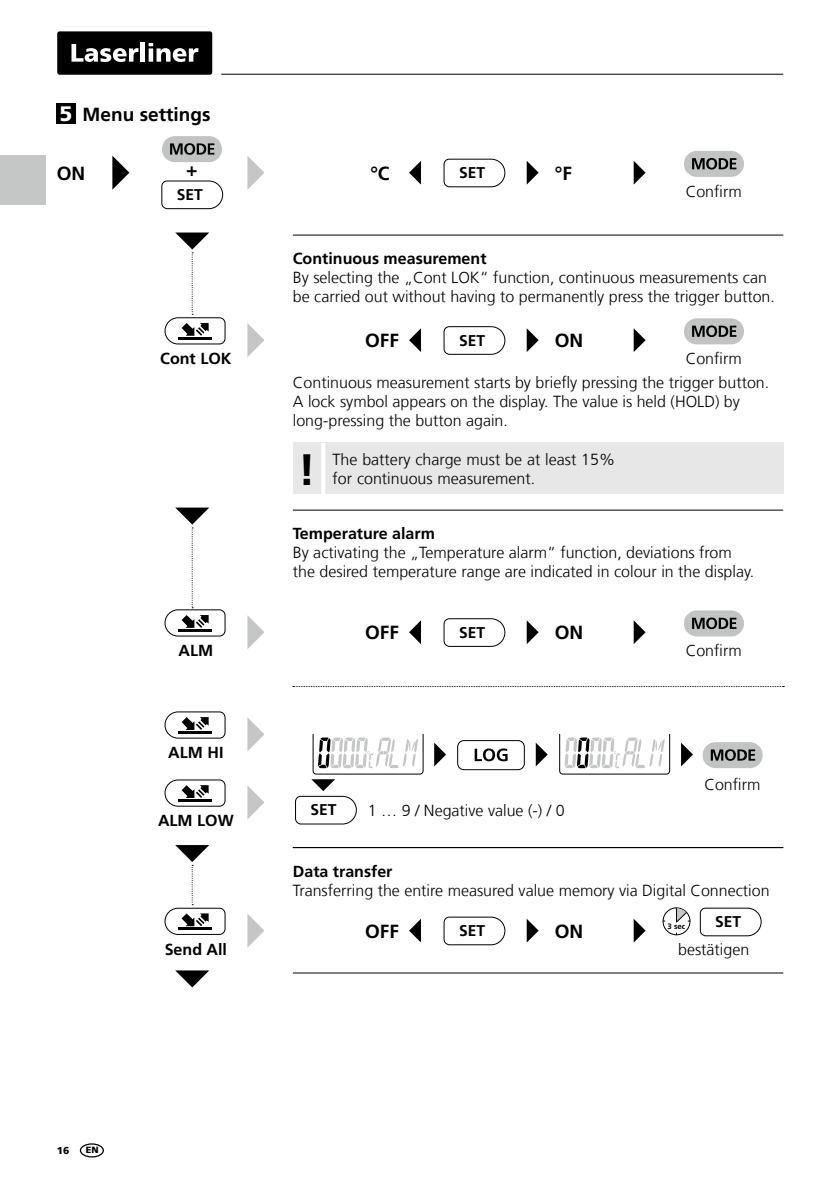
<style>
.page{position:relative;width:840px;height:1191px;background:#fff}
.page>*{position:absolute;margin:0;border:0;box-sizing:border-box;transform-origin:0 0}
.t1{font:700 44px "Frutiger LT Com";color:#000}
.t2{font:900 21px "Frutiger LT Com";color:#fff}
.t3{font:700 19px "Frutiger LT Com";color:#000}
.t4{font:300 16px/19.2px "Frutiger LT Com";color:#000}
.t5{font:700 16px "Frutiger LT Com";color:#000}
.t6{font:700 15.6px "Frutiger LT Com";color:#000}
.t7{font:900 10px "Frutiger LT Com";color:#000}
.t8{font:900 9px "Frutiger LT Com";color:#000}
.t9{font:700 7.8px "Frutiger LT Com";color:#000}
</style>
<div class="page">
<hr style="left:221px;top:74px;width:561px;height:1px;background:#000">
<div style="left:57px;top:31px;width:155px;height:44px;background:#000;border-radius:2px"></div>
<svg style="left:71px;top:44px;width:67px;height:18px"></svg>
<hr style="left:141px;top:43px;width:4px;height:19px;background:#fff">
<svg style="left:148px;top:43px;width:50px;height:19px"></svg>
<div style="left:57px;top:103px;width:19px;height:21px;background:#000"></div>
<svg style="left:112px;top:156px;width:17px;height:34px"></svg>
<svg style="left:162px;top:136px;width:60px;height:26px"></svg>
<svg style="left:161px;top:181px;width:62px;height:28px"></svg>
<svg style="left:247px;top:156px;width:17px;height:34px"></svg>
<svg style="left:526px;top:161px;width:12px;height:24px"></svg>
<svg style="left:409px;top:161px;width:12px;height:24px"></svg>
<svg style="left:443px;top:159px;width:62px;height:28px"></svg>
<svg style="left:633px;top:161px;width:12px;height:24px"></svg>
<svg style="left:684px;top:151px;width:59px;height:26px"></svg>
<svg style="left:526px;top:620px;width:12px;height:24px"></svg>
<svg style="left:409px;top:620px;width:12px;height:24px"></svg>
<svg style="left:443px;top:618px;width:62px;height:28px"></svg>
<svg style="left:247px;top:615px;width:17px;height:34px"></svg>
<hr style="left:293px;top:510px;width:489px;height:1px;background:#000">
<svg style="left:293px;top:686px;width:490px;height:1px"></svg>
<svg style="left:247px;top:717px;width:17px;height:34px"></svg>
<svg style="left:247px;top:785px;width:17px;height:34px"></svg>
<svg style="left:164px;top:711px;width:61px;height:27px"></svg>
<hr style="left:178px;top:731px;width:34px;height:2px;background:#000">
<svg style="left:164px;top:779px;width:61px;height:27px"></svg>
<hr style="left:178px;top:799px;width:34px;height:2px;background:#000">
<svg style="left:164px;top:507px;width:61px;height:129px"></svg>
<svg style="left:633px;top:620px;width:12px;height:24px"></svg>
<svg style="left:684px;top:610px;width:59px;height:26px"></svg>
<svg style="left:559px;top:734px;width:110px;height:40px"></svg>
<svg style="left:295px;top:734px;width:128px;height:90px"></svg>
<svg style="left:434px;top:742px;width:12px;height:24px"></svg>
<svg style="left:535px;top:742px;width:12px;height:24px"></svg>
<div style="left:457px;top:740px;width:67px;height:30px;border:1px solid #000;border-radius:6px"></div>
<svg style="left:474px;top:748px;width:33px;height:13px"></svg>
<svg style="left:681px;top:742px;width:11px;height:24px"></svg>
<svg style="left:702px;top:742px;width:60px;height:26px"></svg>
<svg style="left:526px;top:919px;width:12px;height:23px"></svg>
<svg style="left:409px;top:919px;width:12px;height:23px"></svg>
<svg style="left:443px;top:917px;width:62px;height:28px"></svg>
<svg style="left:699px;top:908px;width:61px;height:28px"></svg>
<svg style="left:247px;top:914px;width:17px;height:33px"></svg>
<svg style="left:633px;top:919px;width:12px;height:23px"></svg>
<hr style="left:293px;top:847px;width:489px;height:1px;background:#000">
<hr style="left:293px;top:972px;width:489px;height:1px;background:#000">
<div style="left:662px;top:907px;width:28px;height:28px;border:1px solid #000;border-radius:50%"></div>
<svg style="left:675px;top:908px;width:14px;height:14px"></svg>
<svg style="left:164px;top:845px;width:61px;height:89px"></svg>
<svg style="left:175px;top:970px;width:34px;height:17px"></svg>
<svg style="left:526px;top:328px;width:12px;height:24px"></svg>
<svg style="left:409px;top:328px;width:12px;height:24px"></svg>
<svg style="left:443px;top:326px;width:62px;height:28px"></svg>
<svg style="left:247px;top:323px;width:17px;height:34px"></svg>
<hr style="left:293px;top:235px;width:489px;height:1px;background:#000">
<svg style="left:164px;top:232px;width:61px;height:112px"></svg>
<svg style="left:633px;top:328px;width:12px;height:24px"></svg>
<svg style="left:684px;top:318px;width:59px;height:26px"></svg>
<div style="left:293px;top:443px;width:489px;height:51px;background:#e7e7e7"></div>
<hr style="left:321px;top:443px;width:4px;height:51px;background:#fff">
<div style="left:80px;top:1143px;width:24px;height:14px;border:1px solid #000;border-radius:50%"></div>
<div style="left:0;top:155px;width:45px;height:50px;background:#c5c6c6"></div>
<h2 class="t2" style="left:59px;top:101px;width:14px">5</h2>
<p class="t3" style="left:83px;top:103px;width:129px">Menu settings</p>
<p class="t3" style="left:57px;top:162px;width:30px">ON</p>
<p class="t3" style="left:186px;top:158px;width:13px">+</p>
<p class="t3" style="left:370px;top:162px;width:21px">°C</p>
<p class="t6" style="left:458px;top:163px;width:27px">SET</p>
<p class="t3" style="left:554px;top:162px;width:19px">°F</p>
<p class="t6" style="left:177px;top:185px;width:27px">SET</p>
<p class="t4" style="left:685px;top:182px;width:58px">Confirm</p>
<p class="t5" style="left:293px;top:249px;width:195px">Continuous measurement</p>
<p class="t4" style="left:293px;top:268px;width:483px">By selecting the „Cont LOK“ function, continuous measurements can be carried out without having to permanently press the trigger button.</p>
<p class="t5" style="left:160px;top:349px;width:73px">Cont LOK</p>
<p class="t5" style="left:178px;top:641px;width:36px">ALM</p>
<p class="t5" style="left:168px;top:743px;width:57px">ALM HI</p>
<p class="t5" style="left:158px;top:811px;width:77px">ALM LOW</p>
<p class="t5" style="left:165px;top:939px;width:64px">Send All</p>
<p class="t3" style="left:365px;top:329px;width:35px">OFF</p>
<p class="t3" style="left:554px;top:329px;width:30px">ON</p>
<p class="t6" style="left:458px;top:331px;width:27px">SET</p>
<p class="t4" style="left:685px;top:349px;width:58px">Confirm</p>
<p class="t4" style="left:293px;top:373px;width:477px">Continuous measurement starts by briefly pressing the trigger button.<br>A lock symbol appears on the display. The value is held (HOLD) by long-pressing the button again.</p>
<h1 class="t1" style="left:298px;top:444px;width:19px">!</h1>
<p class="t4" style="left:332px;top:450px;width:284px">The battery charge must be at least 15%</p>
<p class="t4" style="left:332px;top:469px;width:204px">for continuous measurement.</p>
<p class="t5" style="left:293px;top:524px;width:143px">Temperature alarm</p>
<p class="t4" style="left:293px;top:543px;width:462px">By activating the „Temperature alarm“ function, deviations from the desired temperature range are indicated in colour in the display.</p>
<p class="t3" style="left:365px;top:621px;width:35px">OFF</p>
<p class="t3" style="left:554px;top:621px;width:30px">ON</p>
<p class="t6" style="left:458px;top:623px;width:27px">SET</p>
<p class="t6" style="left:310px;top:800px;width:27px">SET</p>
<p class="t4" style="left:367px;top:801px;width:198px">1 … 9 / Negative value (-) / 0</p>
<p class="t4" style="left:685px;top:641px;width:58px">Confirm</p>
<p class="t4" style="left:704px;top:775px;width:58px">Confirm</p>
<p class="t5" style="left:293px;top:862px;width:101px">Data transfer</p>
<p class="t4" style="left:293px;top:881px;width:478px">Transferring the entire measured value memory via Digital Connection</p>
<p class="t3" style="left:365px;top:920px;width:35px">OFF</p>
<p class="t3" style="left:554px;top:920px;width:30px">ON</p>
<p class="t6" style="left:458px;top:921px;width:27px">SET</p>
<p class="t9" style="left:667px;top:921px;width:19px">3 sec</p>
<p class="t6" style="left:714px;top:912px;width:27px">SET</p>
<p class="t4" style="left:677px;top:939px;width:73px">bestätigen</p>
<p class="t7" style="left:57px;top:1144px;width:14px">16</p>
<p class="t8" style="left:86px;top:1144px;width:14px">EN</p>
</div>
